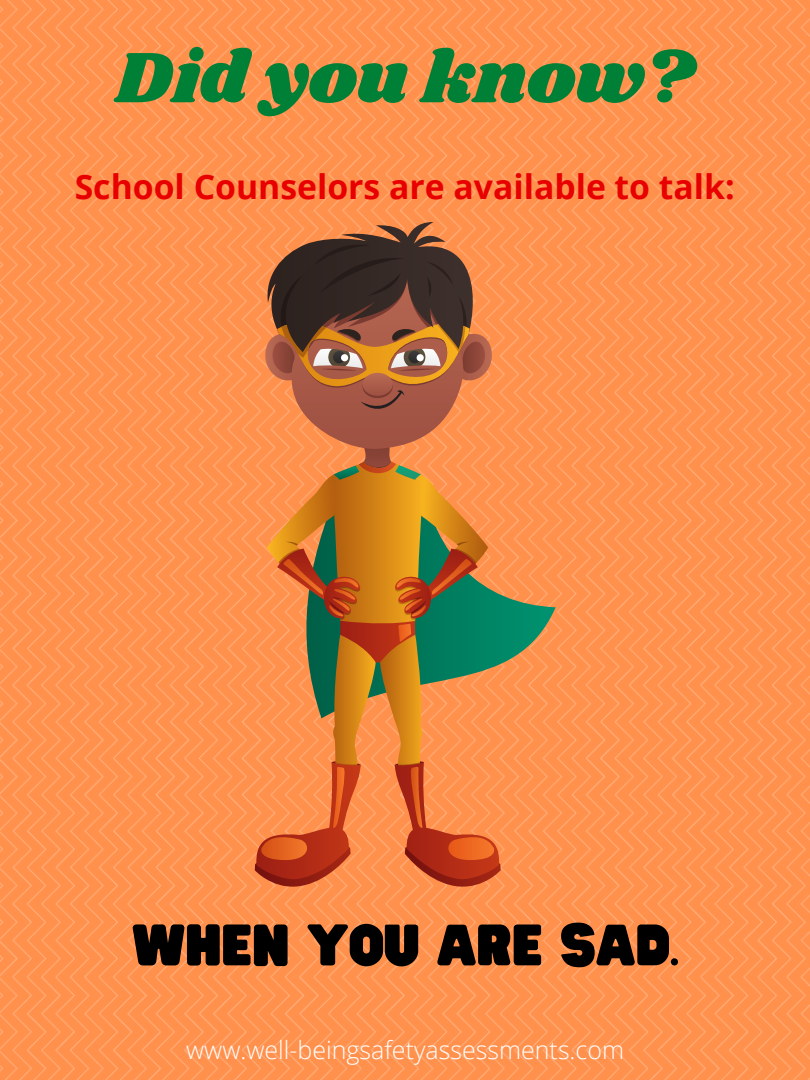
<style>
.page{position:relative;width:810px;height:1080px;background:#fff}
.page>*{position:absolute;margin:0;border:0;box-sizing:border-box;transform-origin:0 0}
.t1{font:73.88px "Shrikhand";color:#008037}
.t2{font:51.25px "Hitand Run";color:#000}
.t3{font:700 33.75px "Open Sans";color:#e80000}
.t4{font:300 25px "Open Sans";color:#fff}
</style>
<div class="page">
<img style="left:0;top:0;width:810px;height:1080px">
<svg style="left:501px;top:483px;width:55px;height:235px;background:#d39256"></svg>
<svg style="left:255px;top:222px;width:246px;height:665px;background:#be743d"></svg>
<h1 class="t1" style="left:116px;top:26px;width:580px">Did you know?</h1>
<p class="t3" style="left:75px;top:163px;width:662px">School Counselors are available to talk:</p>
<h2 class="t2" style="left:132px;top:917px;width:548px">WHEN YOU ARE SAD.</h2>
<p class="t4" style="left:186px;top:1033px;width:439px">www.well-beingsafetyassessments.com</p>
</div>
